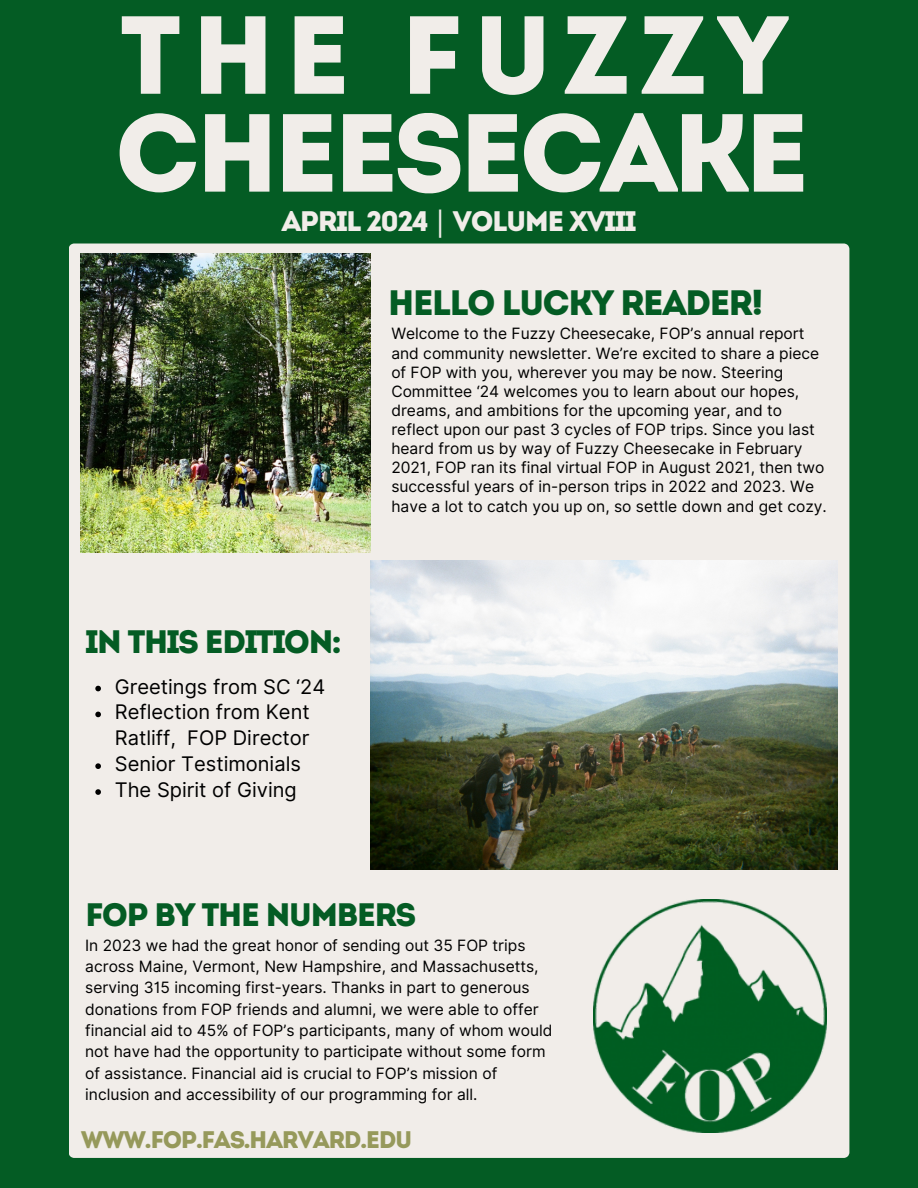
<style>
.page{position:relative;width:918px;height:1188px;background:#045c24}
.page>*{position:absolute;margin:0;border:0;box-sizing:border-box;transform-origin:0 0}
.t1{font:110.7px/97.8px "Intro";letter-spacing:-.055em;color:#f1ede9}
.t2{font:35.25px "Intro";letter-spacing:-.055em;color:#045c24}
.t3{font:32.4px "Intro";letter-spacing:-.055em;color:#045c24}
.t4{font:28.2px "Intro";letter-spacing:-.055em;color:#f1ede9}
.t5{font:24px "Intro";letter-spacing:-.055em;color:#96995b}
.t6{font:20.1px/25.8px "Inter";color:#000}
.t7{font:15.6px/19.2px "Inter";color:#000}
.s1{font-family:"Noto Sans"}
</style>
<div class="page">
<div style="left:69px;top:244px;width:780px;height:914px;background:#f1ede9"></div>
<img style="left:81px;top:254px;width:290px;height:299px">
<img style="left:371px;top:560px;width:466px;height:309px">
<img style="left:593px;top:899px;width:233px;height:233px">
<svg style="left:95px;top:686px;width:6px;height:5px"></svg>
<svg style="left:95px;top:712px;width:6px;height:5px"></svg>
<svg style="left:95px;top:763px;width:6px;height:6px"></svg>
<svg style="left:95px;top:789px;width:6px;height:6px"></svg>
<h2 class="t1" style="left:114px;top:17px;width:698px">THE FUZZY<br>CHEESECAKE</h2>
<p class="t4" style="left:281px;top:210px;width:357px">APRIL 2024 <span class="s1">|</span> VOLUME XVIII</p>
<h2 class="t2" style="left:388px;top:288px;width:377px">HELLO LUCKY READER!</h2>
<p class="t3" style="left:85px;top:629px;width:258px">IN THIS EDITION:</p>
<p class="t6" style="left:115px;top:673px;width:212px">Greetings from SC ‘24</p>
<p class="t6" style="left:115px;top:699px;width:196px">Reflection from Kent<br>Ratliff, FOP Director</p>
<h2 class="t6" style="left:115px;top:751px;width:188px">Senior Testimonials</h2>
<p class="t6" style="left:115px;top:777px;width:183px">The Spirit of Giving</p>
<p class="t7" style="left:391px;top:324px;width:437px">Welcome to the Fuzzy Cheesecake, FOP’s annual report and community newsletter. We’re excited to share a piece of FOP with you, wherever you may be now. Steering Committee ‘24 welcomes you to learn about our hopes, dreams, and ambitions for the upcoming year, and to reflect upon our past 3 cycles of FOP trips. Since you last heard from us by way of Fuzzy Cheesecake in February 2021, FOP ran its final virtual FOP in August 2021, then two successful years of in-person trips in 2022 and 2023. We have a lot to catch you up on, so settle down and get cozy.</p>
<p class="t3" style="left:85px;top:901px;width:333px">FOP BY THE NUMBERS</p>
<p class="t7" style="left:85px;top:934px;width:469px;line-height:21.3px">In 2023 we had the great honor of sending out 35 FOP trips across Maine, Vermont, New Hampshire, and Massachusetts, serving 315 incoming first-years. Thanks in part to generous donations from FOP friends and alumni, we were able to offer financial aid to 45% of FOP’s participants, many of whom would not have had the opportunity to participate without some form of assistance. Financial aid is crucial to FOP’s mission of inclusion and accessibility of our programming for all.</p>
<h4 class="t5" style="left:81px;top:1130px;width:333px">WWW.FOP.FAS.HARVARD.EDU</h4>
</div>
